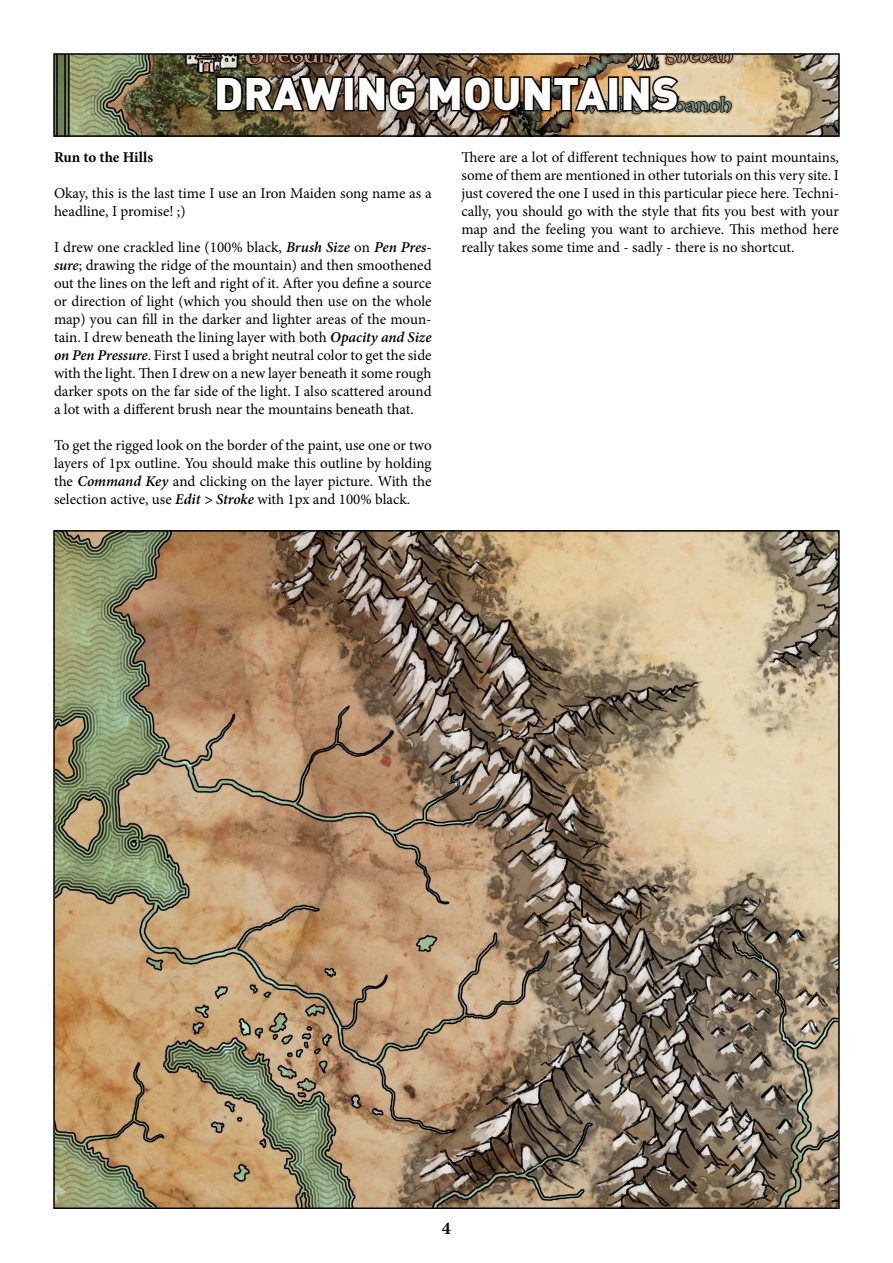
<style>
.page{position:relative;width:893px;height:1263px;background:#fff}
.page>*{position:absolute;margin:0;border:0;box-sizing:border-box;transform-origin:0 0}
.t1{font:900 45px "DIN Pro";color:#fff}
.t2{font:700 18px "Minion Pro";color:#000}
.t3{font:15px/18px "Minion Pro";letter-spacing:-.005em;color:#000;text-align:justify}
.t4{font:700 15px "Minion Pro";color:#000}
.s1{font-weight:600;font-style:italic}
</style>
<div class="page">
<img style="left:56px;top:56px;width:781px;height:78px">
<div style="left:53px;top:53px;width:787px;height:84px;border:2px solid #000"></div>
<svg style="left:214px;top:74px;width:131px;height:40px"></svg>
<div style="left:344px;top:76px;width:10px;height:35px;border:3px solid #000"></div>
<svg style="left:356px;top:75px;width:62px;height:38px"></svg>
<img style="left:427px;top:75px;width:183px;height:39px">
<div style="left:608px;top:76px;width:11px;height:35px;border:3px solid #000"></div>
<svg style="left:621px;top:75px;width:59px;height:38px"></svg>
<img style="left:56px;top:533px;width:781px;height:673px">
<h1 class="t1" style="left:214px;top:63px;width:466px">DRAWING MOUNTAINS</h1>
<p class="t4" style="left:54px;top:146px;width:101px">Run to the Hills</p>
<p class="t3" style="left:54px;top:184px;width:379px">Okay, this is the last time I use an Iron Maiden song name as a headline, I promise! ;)</p>
<p class="t3" style="left:54px;top:238px;width:379px">I drew one crackled line (100% black, <span class="s1">Brush Size</span> on <span class="s1">Pen Pres&shy;sure</span>; drawing the ridge of the mountain) and then smoothened out the lines on the left and right of it. After you define a source or direction of light (which you should then use on the whole map) you can fill in the darker and lighter areas of the moun&shy;tain. I drew beneath the lining layer with both <span class="s1">Opacity and Size on Pen Pressure</span>. First I used a bright neutral color to get the side with the light. Then I drew on a new layer beneath it some rough darker spots on the far side of the light. I also scattered around a lot with a different brush near the mountains beneath that.</p>
<p class="t3" style="left:54px;top:436px;width:379px">To get the rigged look on the border of the paint, use one or two layers of 1px outline. You should make this outline by holding the <span class="s1">Command Key</span> and clicking on the layer picture. With the selection active, use <span class="s1">Edit &gt; Stroke</span> with 1px and 100% black.</p>
<p class="t3" style="left:461px;top:148px;width:379px">There are a lot of different techniques how to paint mountains, some of them are mentioned in other tutorials on this very site. I just covered the one I used in this particular piece here. Techni&shy;cally, you should go with the style that fits you best with your map and the feeling you want to archieve. This method here really takes some time and - sadly - there is no shortcut.</p>
<p class="t2" style="left:442px;top:1215px;width:10px">4</p>
</div>
